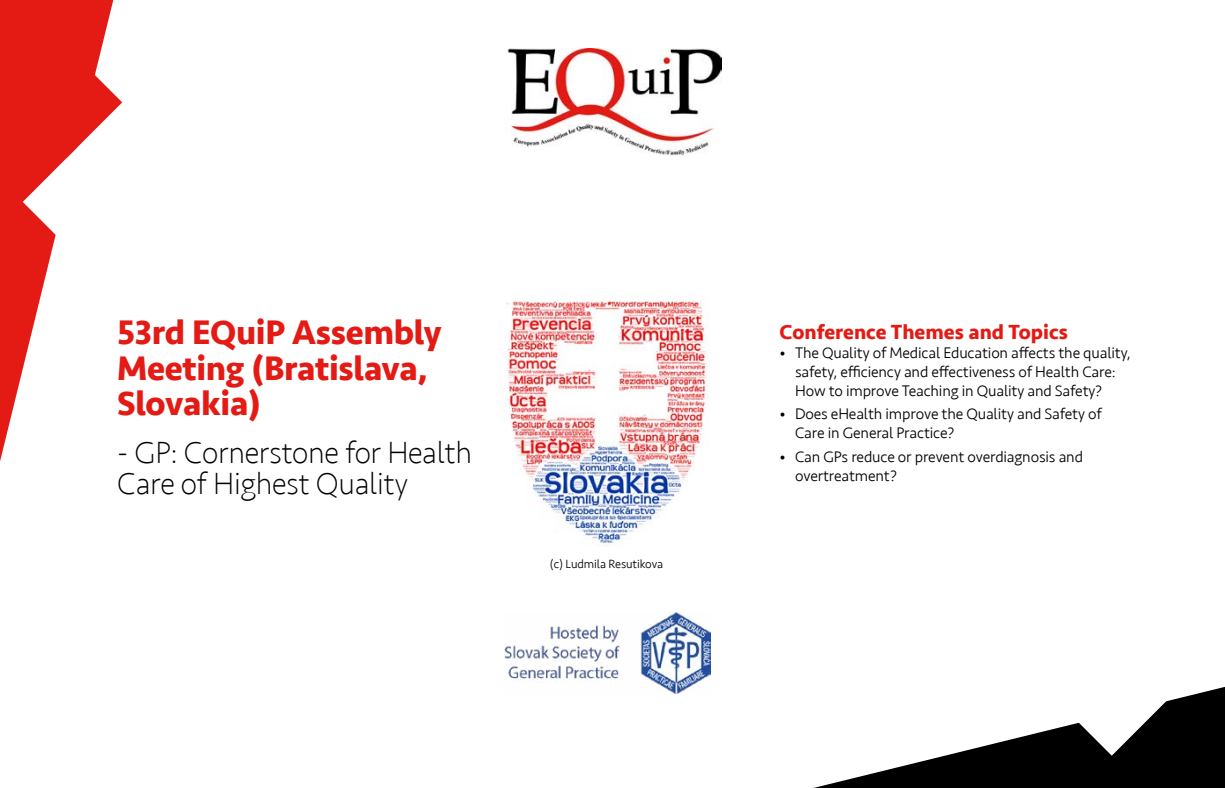
<style>
.page{position:relative;width:1225px;height:788px;background:#fff}
.page>*{position:absolute;margin:0;border:0;box-sizing:border-box;transform-origin:0 0}
.t1{font:700 35px/35px "Seravek";letter-spacing:-.01em;color:#e41b14}
.t2{font:200 31.5px/31.5px "Seravek";letter-spacing:-.01em;color:#000}
.t3{font:700 21px "Seravek";color:#e41b14}
.t4{font:300 15.75px/18.9px "Seravek";letter-spacing:-.01em;color:#000}
.t5{font:300 12.25px "Seravek";letter-spacing:-.01em;color:#000}
</style>
<div class="page">
<svg style="left:0;top:0;width:113px;height:461px"></svg>
<svg style="left:12px;top:47px;width:110px;height:210px"></svg>
<svg style="left:814px;top:686px;width:411px;height:102px"></svg>
<svg style="left:1057px;top:686px;width:110px;height:69px"></svg>
<img style="left:507px;top:48px;width:214px;height:107px">
<img style="left:504px;top:294px;width:205px;height:252px">
<img style="left:504px;top:612px;width:206px;height:81px">
<h1 class="t1" style="left:117px;top:315px;width:326px">53rd EQuiP Assembly<br>Meeting (Bratislava,<br>Slovakia)</h1>
<h2 class="t2" style="left:117px;top:437px;width:356px">- GP: Cornerstone for Health<br>Care of Highest Quality</h2>
<p class="t5" style="left:550px;top:556px;width:115px">(c) Ludmila Resutikova</p>
<h3 class="t3" style="left:779px;top:315px;width:290px">Conference Themes and Topics</h3>
<p class="t4" style="left:795px;top:343px;width:337px;text-indent:-16px">• The Quality of Medical Education affects the quality, safety, efficiency and effectiveness of Health Care:<br>How to improve Teaching in Quality and Safety?</p>
<p class="t4" style="left:795px;top:405px;width:308px;text-indent:-16px">• Does eHealth improve the Quality and Safety of<br>Care in General Practice?</p>
<p class="t4" style="left:795px;top:447px;width:290px;text-indent:-16px">• Can GPs reduce or prevent overdiagnosis and overtreatment?</p>
</div>
